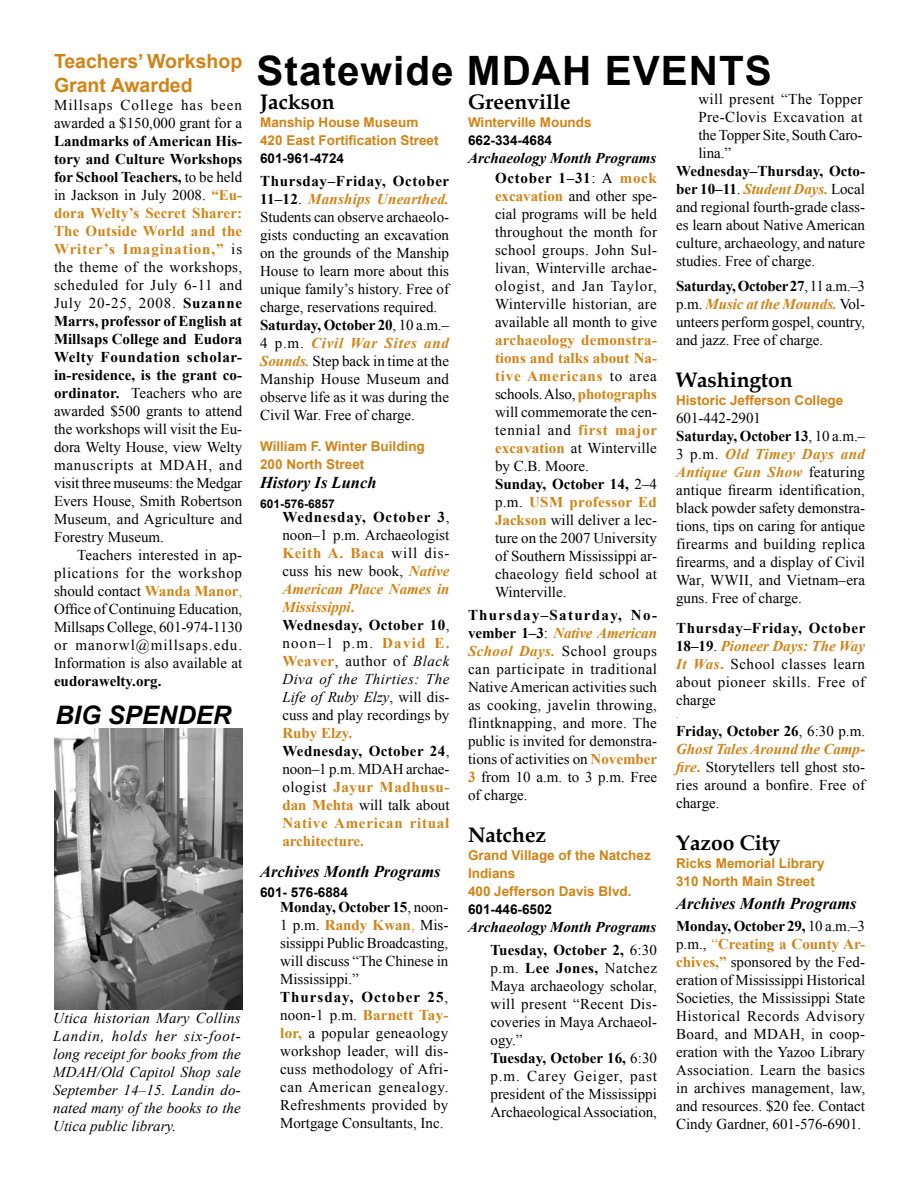
<style>
.page{position:relative;width:918px;height:1188px;background:#fff}
.page>*{position:absolute;margin:0;border:0;box-sizing:border-box;transform-origin:0 0}
.t1{font:700 40.5px "Arial";letter-spacing:.025em;color:#000}
.t2{font:italic 700 25.5px "Arial";color:#000}
.t3{font:700 21px "Book Antiqua";color:#000}
.t4{font:700 19.5px/23.4px "Arial";color:#d18316}
.t5{font:italic 700 16.5px "Times New Roman";color:#000}
.t6{font:15px/18px "Times New Roman";color:#000;text-align:justify}
.t7{font:italic 15px/18px "Times New Roman";color:#000;text-align:justify}
.t8{font:700 15px/18px "Times New Roman";letter-spacing:.03em;color:#d18316}
.t9{font:italic 700 15px/23.4px "Times New Roman";color:#000;text-align:right}
.t10{font:15px/18px "Times New Roman";letter-spacing:.065em;color:#000}
.t11{font:700 15px "Times New Roman";color:#000}
.t12{font:700 13.5px/18px "Arial";color:#d18316}
.t13{font:700 13.5px "Arial";color:#000}
.t14{font:700 12px "Arial";color:#000}
.t15{font:7.5px "Times New Roman";color:#000}
.s1{font-weight:700}
.s2{font-weight:700;color:#d18316}
.s3{color:#d18316}
.s4{font-weight:700;font-style:italic;color:#d18316}
.s5{font-style:italic}
.s6{color:#000}
.s7{font-weight:400;color:#000}
.s8{font-style:normal}
.s9{font-weight:400;font-style:normal}
</style>
<div class="page">
<img style="left:55px;top:728px;width:187px;height:282px">
<h3 class="t4" style="left:54px;top:50px;width:190px">Teachers’ Workshop<br>Grant Awarded</h3>
<p class="t10" style="left:54px;top:95px;width:190px">Millsaps College has been awarded a $150,000 grant for a</p>
<p class="t6" style="left:54px;top:131px;width:190px"><span class="s1">Landmarks of American His&shy;tory and Culture Workshops for School Teachers,</span> to be held in Jackson in July 2008. <span class="s2">“Eu&shy;dora Welty’s Secret Sharer:<br>The Outside World and the Writer’s Imagination,”</span> is the theme of the workshops, scheduled for July 6-11 and July 20-25, 2008. <span class="s1">Suzanne Marrs, professor of English at Millsaps College and Eudora Welty Foundation scholar&shy;in-residence, is the grant co&shy;ordinator.</span> Teachers who are awarded $500 grants to attend the workshops will visit the Eu&shy;dora Welty House, view Welty manuscripts at MDAH, and visit three museums: the Medgar Evers House, Smith Robertson Museum, and Agriculture and Forestry Museum.</p>
<p class="t6" style="left:54px;top:545px;width:190px;text-indent:23px">Teachers interested in ap&shy;plications for the workshop should contact <span class="s2">Wanda Manor</span><span class="s3">, </span>Office of Continuing Education, Millsaps College, 601-974-1130 or manorwl@millsaps.edu.<br>Information is also available at</p>
<p class="t11" style="left:54px;top:670px;width:109px">eudorawelty.org.</p>
<h2 class="t2" style="left:56px;top:699px;width:177px">BIG SPENDER</h2>
<p class="t7" style="left:53px;top:1009px;width:189px">Utica historian Mary Collins Landin, holds her six-foot&shy;long receipt for books from the MDAH/Old Capitol Shop sale September 14–15. Landin do&shy;nated many of the books to the Utica public library.</p>
<h1 class="t1" style="left:256px;top:44px;width:517px">Statewide MDAH EVENTS</h1>
<h3 class="t3" style="left:260px;top:87px;width:76px">Jackson</h3>
<p class="t12" style="left:260px;top:113px;width:180px">Manship House Museum<br>420 East Fortification Street</p>
<p class="t13" style="left:260px;top:149px;width:86px">601-961-4724</p>
<p class="t6" style="left:260px;top:172px;width:191px;text-align:left"><span class="s1">Thursday–Friday, October<br>11–12</span>. <span class="s4">Manships Unearthed.<br></span>Students can observe archaeolo&shy;gists conducting an excavation on the grounds of the Manship<br>House to learn more about this unique family’s history. Free of charge, reservations required.<br><span class="s1">Saturday, October 20</span>, 10 a.m.–<br>4 p.m. <span class="s4">Civil War Sites and<br>Sounds.</span> Step back in time at the<br>Manship House Museum and observe life as it was during the<br>Civil War. Free of charge.</p>
<p class="t12" style="left:260px;top:437px;width:166px">William F. Winter Building<br>200 North Street</p>
<p class="t5" style="left:260px;top:471px;width:118px">History Is Lunch</p>
<p class="t14" style="left:260px;top:496px;width:76px">601-576-6857</p>
<p class="t6" style="left:282px;top:507px;width:169px;text-align:left"><span class="s1">Wednesday, October 3</span>, noon–1 p.m. Archaeologist<br><span class="s2">Keith A. Baca</span> will dis&shy;cuss his new book, <span class="s4">Native<br>American Place Names in<br>Mississippi</span><span class="s2">.<br></span><span class="s1">Wednesday, October 10</span>, noon–1 p.m. <span class="s2">David E.<br>Weaver</span>, author of <span class="s5">Black<br>Diva of the Thirties: The<br>Life of Ruby Elzy</span>, will dis&shy;cuss and play recordings by</p>
<p class="t8" style="left:282px;top:723px;width:169px">Ruby Elzy.<br><span class="s6">Wednesday, October 24</span><span class="s7">, noon–1 p.m. MDAH archae&shy;ologist</span> Jayur Madhusu&shy;dan Mehta <span class="s7">will talk about<br></span>Native American ritual architecture.</p>
<p class="t5" style="left:260px;top:860px;width:182px">Archives Month Programs</p>
<p class="t13" style="left:260px;top:883px;width:89px">601- 576-6884</p>
<p class="t6" style="left:280px;top:897px;width:170px;text-align:left"><span class="s1">Monday, October 15</span>, noon-<br>1 p.m. <span class="s2">Randy Kwan</span><span class="s3">,</span> Mis&shy;sissippi Public Broadcasting, will discuss “The Chinese in<br>Mississippi.”<br><span class="s1">Thursday, October 25</span>, noon-1 p.m. <span class="s2">Barnett Tay&shy;lor,</span> a popular geneaology workshop leader, will dis&shy;cuss methodology of Afri&shy;can American genealogy.<br>Refreshments provided by<br>Mortgage Consultants, Inc.</p>
<h3 class="t3" style="left:468px;top:87px;width:104px">Greenville</h3>
<p class="t12" style="left:468px;top:113px;width:125px">Winterville Mounds</p>
<p class="t13" style="left:468px;top:131px;width:86px">662-334-4684</p>
<p class="t9" style="left:468px;top:145px;width:190px">Archaeology Month Programs</p>
<p class="t6" style="left:495px;top:169px;width:164px"><span class="s1">October 1–31</span>: A <span class="s2">mock excavation</span> and other spe&shy;cial programs will be held throughout the month for school groups. John Sul&shy;livan, Winterville archae&shy;ologist, and Jan Taylor, Winterville historian, are available all month to give</p>
<p class="t6" style="left:495px;top:331px;width:164px;text-align:left"><span class="s2">archaeology demonstra&shy;tions and talks about Na&shy;tive Americans</span> to area schools. Also, <span class="s2">photographs </span>will commemorate the cen&shy;tennial and <span class="s2">first major excavation</span> at Winterville by C.B. Moore.<br><span class="s1">Sunday, October 14,</span> 2–4 p.m. <span class="s2">USM professor Ed<br>Jackson</span> will deliver a lec&shy;ture on the 2007 University of Southern Mississippi ar&shy;chaeology field school at<br>Winterville.</p>
<p class="t6" style="left:468px;top:606px;width:191px"><span class="s1">Thursday–Saturday, No&shy;vember 1–3</span>: <span class="s4">Native American School Days.</span> School groups can participate in traditional Native American activities such as cooking, javelin throwing, flintknapping, and more. The public is invited for demonstra&shy;tions of activities on <span class="s2">November 3</span> from 10 a.m. to 3 p.m. Free of charge.</p>
<h3 class="t3" style="left:468px;top:821px;width:80px">Natchez</h3>
<p class="t12" style="left:468px;top:847px;width:184px">Grand Village of the Natchez<br>Indians<br>400 Jefferson Davis Blvd.</p>
<p class="t13" style="left:468px;top:900px;width:86px">601-446-6502</p>
<p class="t9" style="left:468px;top:915px;width:191px">Archaeology Month Programs<br><span class="s8">Tuesday, October 2,</span> <span class="s9">6:30</span></p>
<p class="t6" style="left:490px;top:959px;width:168px;text-align:left">p.m. <span class="s1">Lee Jones,</span> Natchez<br>Maya archaeology scholar, will present “Recent Dis&shy;coveries in Maya Archaeol&shy;ogy.”<br><span class="s1">Tuesday, October 16,</span> 6:30 p.m. Carey Geiger, past president of the Mississippi<br>Archaeological Association,</p>
<p class="t6" style="left:698px;top:90px;width:166px">will present “The Topper Pre-Clovis Excavation at the Topper Site, South Caro&shy;lina.”</p>
<p class="t6" style="left:676px;top:161px;width:191px"><span class="s1">Wednesday–Thursday, Octo&shy;ber 10–11</span>. <span class="s4">Student Days.</span> Local and regional fourth-grade class&shy;es learn about Native American culture, archaeology, and nature studies. Free of charge.</p>
<p class="t6" style="left:676px;top:276px;width:191px"><span class="s1">Saturday, October 27</span>, 11 a.m.–3 p.m. <span class="s4">Music at the Mounds.</span> Vol&shy;unteers perform gospel, country, and jazz. Free of charge.</p>
<h3 class="t3" style="left:676px;top:365px;width:118px">Washington</h3>
<p class="t12" style="left:676px;top:391px;width:169px">Historic Jefferson College</p>
<p class="t6" style="left:676px;top:408px;width:191px;text-align:left">601-442-2901<br><span class="s1">Saturday, October 13</span>, 10 a.m.–<br>3 p.m. <span class="s4">Old Timey Days and<br>Antique Gun Show</span> featuring antique firearm identification, black powder safety demonstra&shy;tions, tips on caring for antique firearms and building replica firearms, and a display of Civil<br>War, WWII, and Vietnam–era guns. Free of charge.</p>
<p class="t6" style="left:676px;top:619px;width:191px"><span class="s1">Thursday–Friday, October 18–19</span>. <span class="s4">Pioneer Days: The Way It Was</span><span class="s2">.</span> School classes learn about pioneer skills. Free of charge</p>
<p class="t15" style="left:676px;top:710px;width:3px">.</p>
<p class="t6" style="left:676px;top:722px;width:191px"><span class="s1">Friday, October 26</span>, 6:30 p.m.<br><span class="s4">Ghost Tales Around the Camp&shy;fire</span><span class="s2">.</span> Storytellers tell ghost sto&shy;ries around a bonfire. Free of charge.</p>
<h3 class="t3" style="left:676px;top:828px;width:106px">Yazoo City</h3>
<p class="t12" style="left:676px;top:855px;width:150px">Ricks Memorial Library<br>310 North Main Street</p>
<p class="t5" style="left:676px;top:892px;width:182px">Archives Month Programs</p>
<p class="t6" style="left:676px;top:917px;width:191px"><span class="s1">Monday, October 29,</span> 10 a.m.–3 p.m., <span class="s3">“</span><span class="s2">Creating a County Ar&shy;chives,”</span> sponsored by the Fed&shy;eration of Mississippi Historical Societies, the Mississippi State Historical Records Advisory Board, and MDAH, in coop&shy;eration with the Yazoo Library Association. Learn the basics in archives management, law, and resources. $20 fee. Contact Cindy Gardner, 601-576-6901.</p>
</div>
